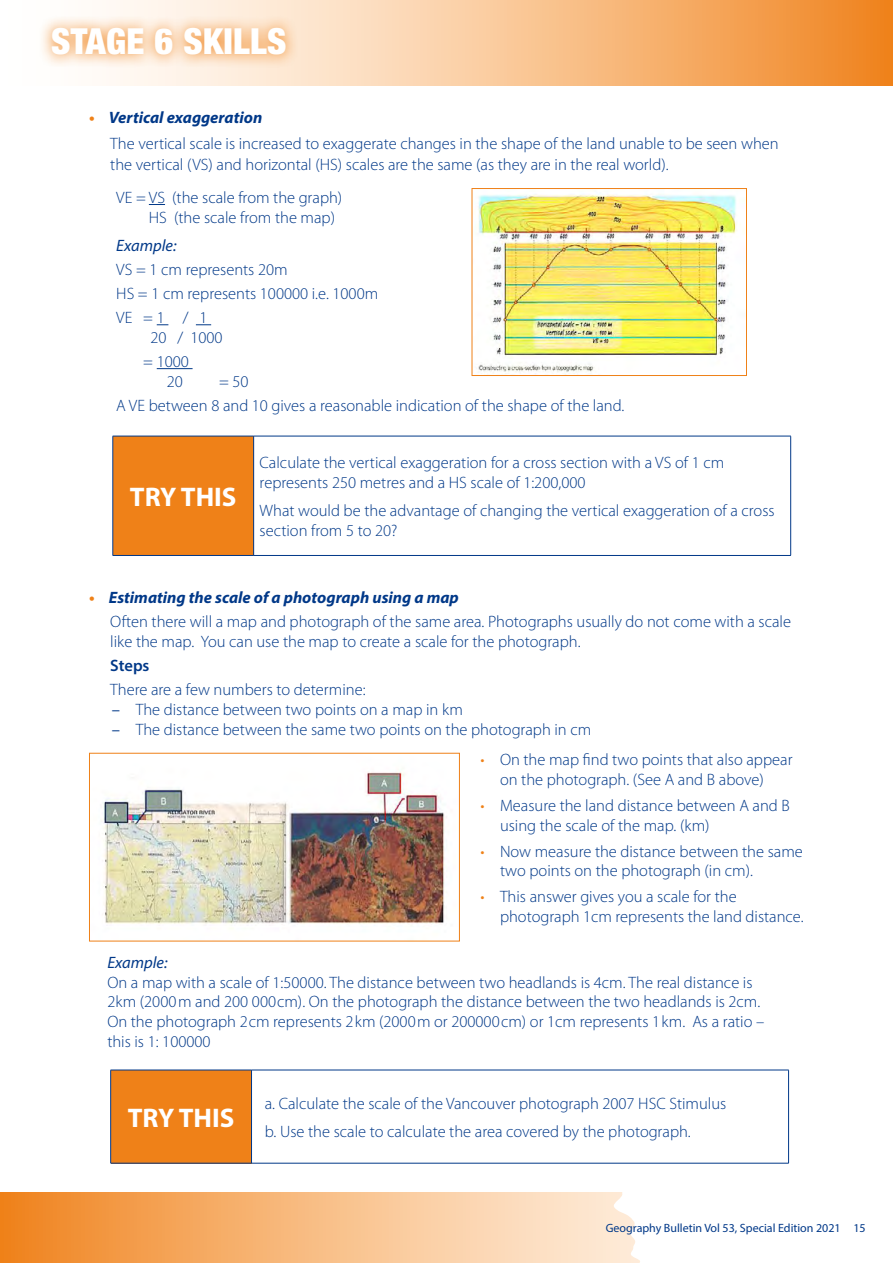
<style>
.page{position:relative;width:893px;height:1263px;background:#fff}
.page>*{position:absolute;margin:0;border:0;box-sizing:border-box;transform-origin:0 0}
.t1{font:900 condensed 36px "Helvetica Neue LT";letter-spacing:.01em;color:#fff}
.t2{font:700 27px "Myriad Pro";color:#fff}
.t3{font:300 16.5px/19.8px "Myriad Pro";color:#003888}
.t4{font:italic 16.5px "Myriad Pro";color:#003888}
.t5{font:600 16.5px "Myriad Pro";color:#003888}
.t6{font:12px "Myriad Pro";color:#003888}
.s1{font-weight:700;font-style:italic;color:#ef8118}
.s2{font-weight:700;font-style:italic}
.s3{font-weight:400}
.s4{color:#ef8118}
</style>
<div class="page">
<svg style="left:0;top:1192px;width:612px;height:71px;background:#f7b97e"></svg>
<svg style="left:612px;top:85px;width:281px;height:1178px"></svg>
<svg style="left:109px;top:0;width:784px;height:85px;background:#f8be87"></svg>
<div style="left:38px;top:14px;width:262px;height:54px;background:#ef8118;opacity:.92"></div>
<svg style="left:149px;top:204px;width:16px;height:1px"></svg>
<svg style="left:196px;top:324px;width:15px;height:1px"></svg>
<hr style="left:157px;top:368px;width:36px;height:1px;background:#003888">
<img style="left:478px;top:190px;width:267px;height:184px">
<div style="left:472px;top:188px;width:275px;height:188px;border:1px solid #ef8118"></div>
<div style="left:113px;top:436px;width:141px;height:119px;background:#ef8118"></div>
<hr style="left:113px;top:436px;width:141px;height:1px;background:#003888">
<hr style="left:113px;top:436px;width:1px;height:119px;background:#003888">
<hr style="left:254px;top:436px;width:537px;height:1px;background:#003888">
<hr style="left:253px;top:436px;width:1px;height:119px;background:#003888">
<hr style="left:790px;top:436px;width:1px;height:119px;background:#003888">
<hr style="left:113px;top:555px;width:141px;height:1px;background:#003888">
<hr style="left:254px;top:555px;width:537px;height:1px;background:#003888">
<div style="left:111px;top:1070px;width:141px;height:93px;background:#ef8118"></div>
<hr style="left:110px;top:1070px;width:142px;height:1px;background:#003888">
<hr style="left:110px;top:1070px;width:1px;height:93px;background:#003888">
<hr style="left:252px;top:1070px;width:537px;height:1px;background:#003888">
<hr style="left:251px;top:1070px;width:1px;height:93px;background:#003888">
<hr style="left:788px;top:1070px;width:1px;height:93px;background:#003888">
<hr style="left:110px;top:1163px;width:142px;height:1px;background:#003888">
<hr style="left:252px;top:1163px;width:537px;height:1px;background:#003888">
<img style="left:101px;top:772px;width:344px;height:157px">
<div style="left:89px;top:753px;width:371px;height:188px;border:1px solid #ef8118"></div>
<h1 class="t1" style="left:51px;top:19px;width:237px">STAGE 6 SKILLS</h1>
<p class="t3" style="left:110px;top:105px;width:670px;line-height:25.8px;text-indent:-21px"><span class="s1">•</span> <span class="s2">Vertical exaggeration<br></span>The vertical scale is increased to exaggerate changes in the shape of the land unable to be seen when</p>
<p class="t3" style="left:116px;top:149px;width:554px;line-height:32.5px;text-indent:-6px">the vertical (VS) and horizontal (HS) scales are the same (as they are in the real world).<br>VE = VS (the scale from the graph)</p>
<p class="t3" style="left:149px;top:208px;width:188px">HS (the scale from the map)</p>
<p class="t4" style="left:116px;top:235px;width:62px">Example:</p>
<p class="t3" style="left:116px;top:258px;width:263px;line-height:24px">VS = 1 cm represents 20m<br>HS = 1 cm represents 100000 i.e. 1000m<br>VE = 1 / 1</p>
<p class="t3" style="left:143px;top:326px;width:81px;line-height:24px;text-indent:7px">20 / 1000 = 1000</p>
<p class="t3" style="left:167px;top:372px;width:18px">20</p>
<p class="t3" style="left:116px;top:370px;width:510px;line-height:24px;text-indent:103px">= 50<br>A VE between 8 and 10 gives a reasonable indication of the shape of the land.</p>
<h2 class="t2" style="left:130px;top:479px;width:108px">TRY THIS</h2>
<p class="t3" style="left:260px;top:453px;width:466px">Calculate the vertical exaggeration for a cross section with a VS of 1 cm represents 250 metres and a HS scale of 1:200,000</p>
<p class="t3" style="left:260px;top:501px;width:517px">What would be the advantage of changing the vertical exaggeration of a cross section from 5 to 20?</p>
<p class="t3" style="left:110px;top:586px;width:682px;line-height:24px;text-indent:-21px"><span class="s1">•</span> <span class="s2">Estimating the scale of a photograph using a map<br></span>Often there will a map and photograph of the same area. Photographs usually do not come with a scale</p>
<p class="t3" style="left:110px;top:632px;width:472px">like the map. You can use the map to create a scale for the photograph.</p>
<p class="t5" style="left:110px;top:655px;width:41px">Steps</p>
<p class="t3" style="left:110px;top:680px;width:257px">There are a few numbers to determine:</p>
<p class="t3" style="left:112px;top:699px;width:353px"><span class="s3">–</span> The distance between two points on a map in km</p>
<p class="t3" style="left:112px;top:719px;width:481px"><span class="s3">–</span> The distance between the same two points on the photograph in cm</p>
<p class="t3" style="left:480px;top:750px;width:313px;text-align:center"><span class="s4">•</span> On the map find two points that also appear on the photograph. (See A and B above)</p>
<p class="t3" style="left:500px;top:796px;width:291px;text-indent:-20px"><span class="s4">•</span> Measure the land distance between A and B using the scale of the map. (km)</p>
<p class="t3" style="left:500px;top:841px;width:304px;text-indent:-20px"><span class="s4">•</span> Now measure the distance between the same two points on the photograph (in cm).</p>
<p class="t3" style="left:500px;top:887px;width:305px;text-indent:-20px"><span class="s4">•</span> This answer gives you a scale for the photograph 1cm represents the land distance.</p>
<p class="t4" style="left:107px;top:952px;width:62px">Example:</p>
<p class="t3" style="left:107px;top:972px;width:658px">On a map with a scale of 1:50000. The distance between two headlands is 4cm. The real distance is 2km (2000m and 200 000cm). On the photograph the distance between the two headlands is 2cm.<br>On the photograph 2cm represents 2km (2000m or 200000cm) or 1cm represents 1km. As a ratio – this is 1: 100000</p>
<h2 class="t2" style="left:128px;top:1100px;width:108px">TRY THIS</h2>
<p class="t3" style="left:265px;top:1089px;width:463px;line-height:28.3px">a. Calculate the scale of the Vancouver photograph 2007 HSC Stimulus b. Use the scale to calculate the area covered by the photograph.</p>
<p class="t6" style="left:606px;top:1220px;width:261px">Geography Bulletin Vol 53, Special Edition 2021 15</p>
</div>
